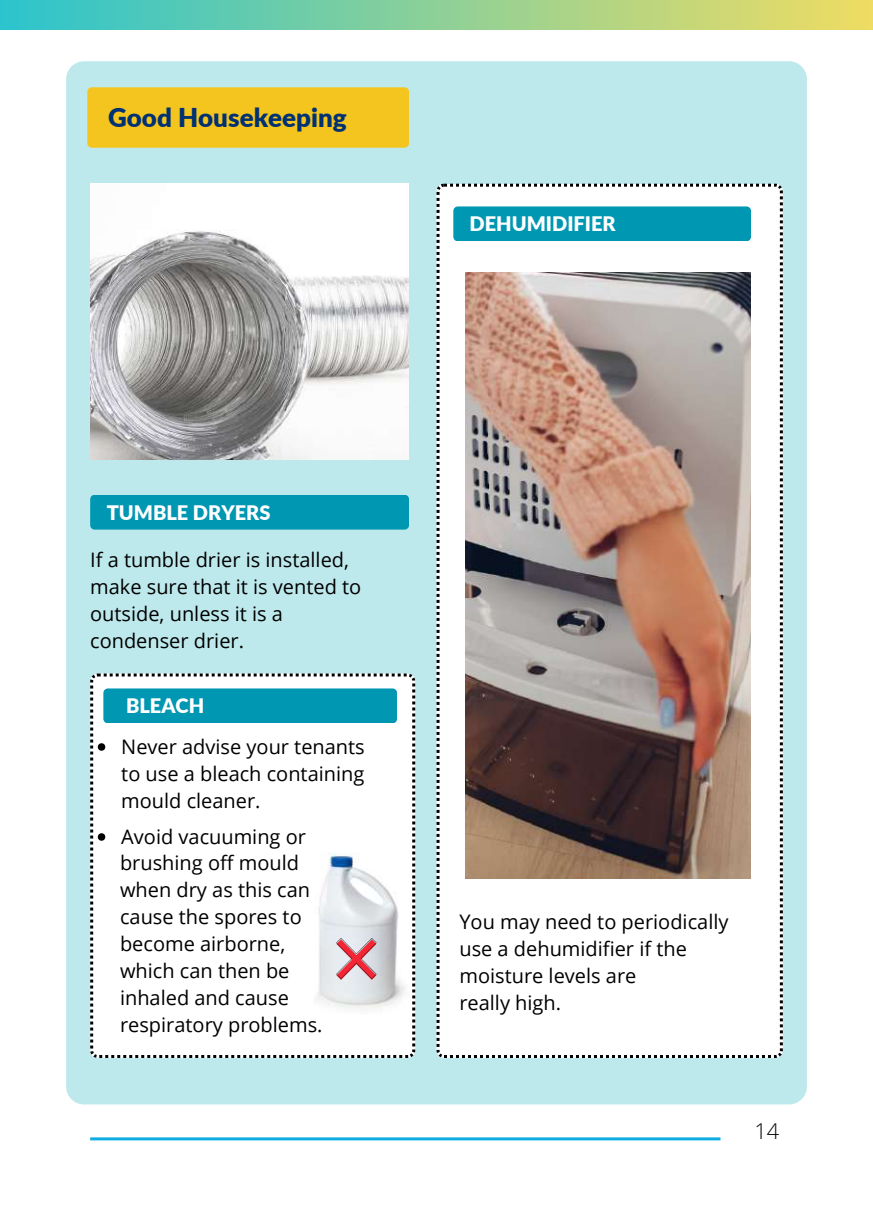
<style>
.page{position:relative;width:873px;height:1224px;background:#fff}
.page>*{position:absolute;margin:0;border:0;box-sizing:border-box;transform-origin:0 0}
.t1{font:900 26px "Lato";color:#003172}
.t2{font:300 21.8px "Open Sans";color:#000}
.t3{font:20px/27px "Open Sans";color:#000}
.t4{font:900 20px "Lato";color:#fff}
</style>
<div class="page">
<div style="left:0;top:0;width:873px;height:30px;background:linear-gradient(to right,#2bc4ce,#efdc62)"></div>
<hr style="left:90px;top:1137px;width:630px;height:3px;background:#0dace3">
<div style="left:66px;top:61px;width:741px;height:1044px;background:#bde9ec"></div>
<div style="left:90px;top:495px;width:319px;height:35px;background:#0097b2;border-radius:5px"></div>
<svg style="left:437px;top:184px;width:346px;height:874px"></svg>
<div style="left:87px;top:87px;width:322px;height:61px;background:#f4c51f;border-radius:4px"></div>
<img style="left:90px;top:184px;width:319px;height:276px">
<img style="left:466px;top:272px;width:285px;height:607px">
<div style="left:453px;top:206px;width:298px;height:35px;background:#0097b2;border-radius:4px"></div>
<svg style="left:90px;top:674px;width:325px;height:384px"></svg>
<div style="left:103px;top:688px;width:294px;height:35px;background:#0097b2;border-radius:5px"></div>
<img style="left:291px;top:837px;width:118px;height:177px">
<svg style="left:336px;top:938px;width:41px;height:42px;background:#dc9ca4"></svg>
<svg style="left:98px;top:743px;width:7px;height:8px"></svg>
<svg style="left:98px;top:833px;width:7px;height:8px"></svg>
<h1 class="t1" style="left:108px;top:102px;width:240px">Good Housekeeping</h1>
<p class="t4" style="left:470px;top:212px;width:148px">DEHUMIDIFIER</p>
<p class="t4" style="left:107px;top:500px;width:165px">TUMBLE DRYERS</p>
<p class="t3" style="left:90px;top:546px;width:273px">If a tumble drier is installed, make sure that it is vented to outside, unless it is a condenser drier.</p>
<p class="t4" style="left:126px;top:694px;width:80px">BLEACH</p>
<p class="t3" style="left:121px;top:732px;width:245px;text-align:justify">Never advise your tenants to use a bleach containing mould cleaner.</p>
<p class="t3" style="left:120px;top:823px;width:204px">Avoid vacuuming or brushing off mould when dry as this can cause the spores to become airborne, which can then be inhaled and cause respiratory problems.</p>
<p class="t3" style="left:459px;top:908px;width:271px">You may need to periodically use a dehumidifier if the moisture levels are<br>really high.</p>
<p class="t2" style="left:754px;top:1116px;width:26px">14</p>
</div>
